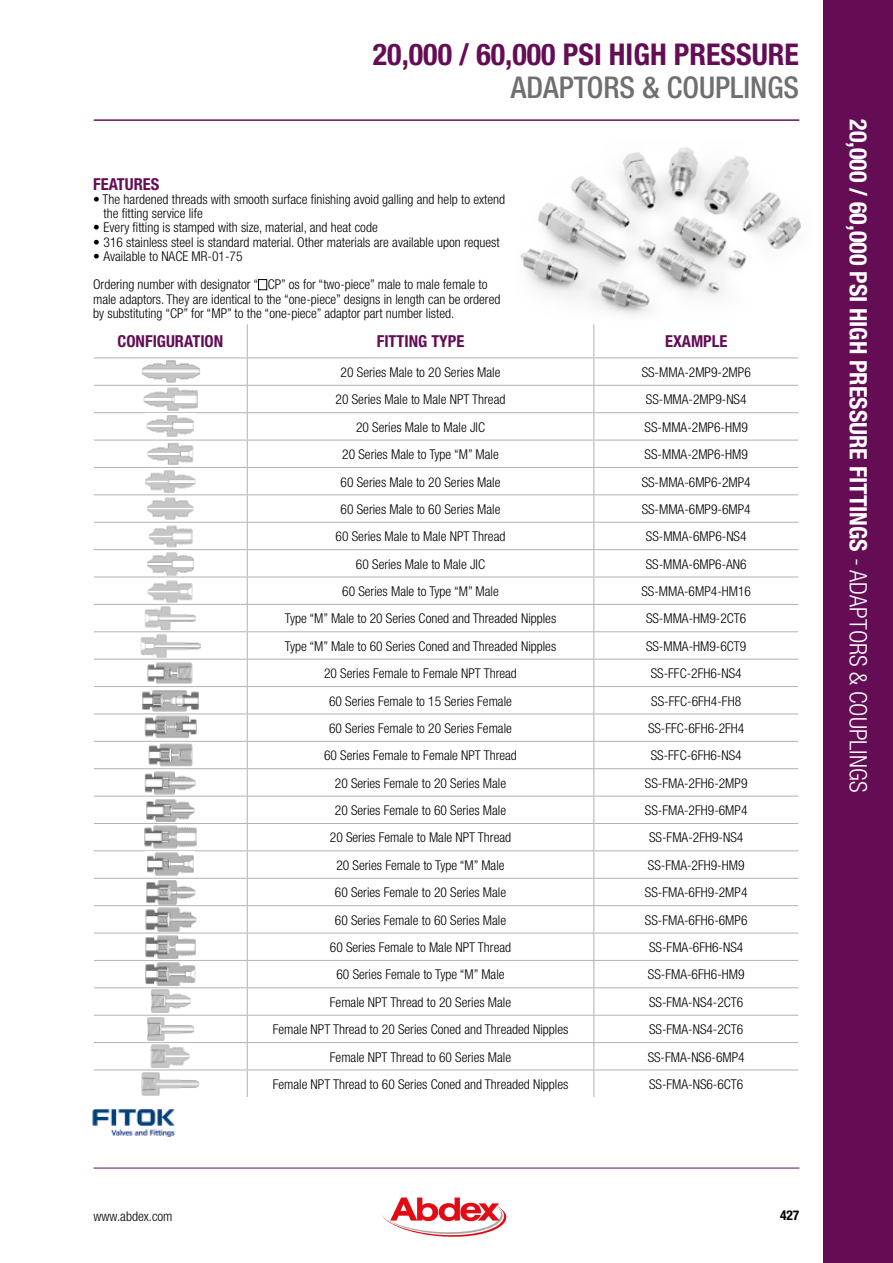
<style>
.page{position:relative;width:893px;height:1263px;background:#fff}
.page>*{position:absolute;margin:0;border:0;box-sizing:border-box;transform-origin:0 0}
.t1{font:700 condensed 30px "Helvetica Neue";color:#640d55}
.t2{font:500 condensed 30px "Helvetica Neue";color:#706f6f}
.t3{font:700 condensed 24px "Helvetica Neue";color:#fff}
.t4{font:700 condensed 16.5px "Helvetica Neue";color:#640d55}
.t5{font:300 condensed 13.5px/14.2px "Helvetica Neue";color:#000}
.t6{font:700 condensed 13.5px "Helvetica Neue";color:#000}
.s1{font-weight:300}
</style>
<div class="page">
<div style="left:823px;top:0;width:70px;height:1263px;background:#640d55"></div>
<hr style="left:94px;top:1168px;width:705px;height:1px;background:#640d55">
<svg style="left:381px;top:1190px;width:125px;height:47px"></svg>
<img style="left:520px;top:147px;width:281px;height:168px">
<svg style="left:94px;top:324px;width:705px;height:773px"></svg>
<img style="left:140px;top:359px;width:61px;height:25px">
<img style="left:142px;top:387px;width:57px;height:24px">
<img style="left:145px;top:414px;width:50px;height:24px">
<img style="left:146px;top:442px;width:49px;height:24px">
<img style="left:144px;top:469px;width:52px;height:24px">
<img style="left:146px;top:496px;width:49px;height:24px">
<img style="left:148px;top:525px;width:45px;height:23px">
<img style="left:146px;top:552px;width:49px;height:24px">
<img style="left:147px;top:579px;width:46px;height:24px">
<img style="left:143px;top:606px;width:54px;height:24px">
<img style="left:139px;top:633px;width:63px;height:24px">
<img style="left:148px;top:742px;width:45px;height:25px">
<img style="left:144px;top:771px;width:52px;height:23px">
<img style="left:145px;top:798px;width:50px;height:24px">
<img style="left:143px;top:825px;width:54px;height:23px">
<img style="left:146px;top:852px;width:49px;height:24px">
<img style="left:144px;top:880px;width:52px;height:24px">
<img style="left:144px;top:907px;width:52px;height:25px">
<img style="left:144px;top:934px;width:53px;height:25px">
<img style="left:145px;top:962px;width:50px;height:24px">
<img style="left:146px;top:661px;width:48px;height:24px">
<img style="left:143px;top:715px;width:54px;height:24px">
<img style="left:150px;top:989px;width:41px;height:24px">
<img style="left:146px;top:1017px;width:49px;height:23px">
<img style="left:150px;top:1044px;width:40px;height:24px">
<img style="left:141px;top:1071px;width:59px;height:26px">
<div style="left:258px;top:279px;width:9px;height:11px;border:1px solid #000"></div>
<img style="left:141px;top:689px;width:59px;height:23px">
<hr style="left:94px;top:120px;width:705px;height:1px;background:#640d55">
<img style="left:92px;top:1109px;width:83px;height:28px">
<h1 class="t1" style="left:373px;top:37px;width:428px">20,000 / 60,000 PSI HIGH PRESSURE</h1>
<h1 class="t2" style="left:511px;top:70px;width:290px">ADAPTORS &amp; COUPLINGS</h1>
<p class="t4" style="left:93px;top:174px;width:68px">FEATURES</p>
<p class="t5" style="left:104px;top:192px;width:403px;text-indent:-11px">• The hardened threads with smooth surface finishing avoid galling and help to extend the fitting service life</p>
<p class="t5" style="left:93px;top:220px;width:286px">• Every fitting is stamped with size, material, and heat code</p>
<p class="t5" style="left:93px;top:235px;width:408px">• 316 stainless steel is standard material. Other materials are available upon request</p>
<p class="t5" style="left:93px;top:242px;width:396px;line-height:28.5px">• Available to NACE MR-01-75<br>Ordering number with designator “ CP” os for “two-piece” male to male female to</p>
<p class="t5" style="left:93px;top:292px;width:409px">male adaptors. They are identical to the “one-piece” designs in length can be ordered by substituting “CP” for “MP” to the “one-piece” adaptor part number listed.</p>
<p class="t4" style="left:118px;top:331px;width:107px">CONFIGURATION</p>
<p class="t4" style="left:377px;top:331px;width:88px">FITTING TYPE</p>
<p class="t4" style="left:665px;top:331px;width:63px">EXAMPLE</p>
<p class="t5" style="left:341px;top:365px;width:161px">20 Series Male to 20 Series Male</p>
<p class="t5" style="left:642px;top:365px;width:111px">SS-MMA-2MP9-2MP6</p>
<p class="t5" style="left:336px;top:392px;width:171px">20 Series Male to Male NPT Thread</p>
<p class="t5" style="left:646px;top:392px;width:102px">SS-MMA-2MP9-NS4</p>
<p class="t5" style="left:356px;top:420px;width:131px">20 Series Male to Male JIC</p>
<p class="t5" style="left:645px;top:420px;width:105px">SS-MMA-2MP6-HM9</p>
<p class="t5" style="left:342px;top:447px;width:158px">20 Series Male to Type “M” Male</p>
<p class="t5" style="left:645px;top:447px;width:105px">SS-MMA-2MP6-HM9</p>
<p class="t5" style="left:341px;top:474px;width:161px">60 Series Male to 20 Series Male</p>
<p class="t5" style="left:642px;top:474px;width:111px">SS-MMA-6MP6-2MP4</p>
<p class="t5" style="left:341px;top:502px;width:161px">60 Series Male to 60 Series Male</p>
<p class="t5" style="left:642px;top:502px;width:111px">SS-MMA-6MP9-6MP4</p>
<p class="t5" style="left:336px;top:529px;width:171px">60 Series Male to Male NPT Thread</p>
<p class="t5" style="left:646px;top:529px;width:102px">SS-MMA-6MP6-NS4</p>
<p class="t5" style="left:356px;top:557px;width:131px">60 Series Male to Male JIC</p>
<p class="t5" style="left:646px;top:557px;width:102px">SS-MMA-6MP6-AN6</p>
<p class="t5" style="left:342px;top:584px;width:158px">60 Series Male to Type “M” Male</p>
<p class="t5" style="left:641px;top:584px;width:111px">SS-MMA-6MP4-HM16</p>
<p class="t5" style="left:285px;top:611px;width:273px">Type “M” Male to 20 Series Coned and Threaded Nipples</p>
<p class="t5" style="left:646px;top:611px;width:102px">SS-MMA-HM9-2CT6</p>
<p class="t5" style="left:285px;top:639px;width:273px">Type “M” Male to 60 Series Coned and Threaded Nipples</p>
<p class="t5" style="left:646px;top:639px;width:102px">SS-MMA-HM9-6CT9</p>
<p class="t5" style="left:324px;top:666px;width:194px">20 Series Female to Female NPT Thread</p>
<p class="t5" style="left:651px;top:666px;width:92px">SS-FFC-2FH6-NS4</p>
<p class="t5" style="left:329px;top:693px;width:184px">60 Series Female to 15 Series Female</p>
<p class="t5" style="left:651px;top:693px;width:91px">SS-FFC-6FH4-FH8</p>
<p class="t5" style="left:329px;top:721px;width:184px">60 Series Female to 20 Series Female</p>
<p class="t5" style="left:648px;top:721px;width:98px">SS-FFC-6FH6-2FH4</p>
<p class="t5" style="left:324px;top:748px;width:194px">60 Series Female to Female NPT Thread</p>
<p class="t5" style="left:651px;top:748px;width:92px">SS-FFC-6FH6-NS4</p>
<p class="t5" style="left:335px;top:776px;width:173px">20 Series Female to 20 Series Male</p>
<p class="t5" style="left:645px;top:776px;width:104px">SS-FMA-2FH6-2MP9</p>
<p class="t5" style="left:335px;top:803px;width:173px">20 Series Female to 60 Series Male</p>
<p class="t5" style="left:645px;top:803px;width:104px">SS-FMA-2FH9-6MP4</p>
<p class="t5" style="left:330px;top:830px;width:183px">20 Series Female to Male NPT Thread</p>
<p class="t5" style="left:649px;top:830px;width:96px">SS-FMA-2FH9-NS4</p>
<p class="t5" style="left:336px;top:858px;width:170px">20 Series Female to Type “M” Male</p>
<p class="t5" style="left:648px;top:858px;width:98px">SS-FMA-2FH9-HM9</p>
<p class="t5" style="left:335px;top:885px;width:173px">60 Series Female to 20 Series Male</p>
<p class="t5" style="left:645px;top:885px;width:104px">SS-FMA-6FH9-2MP4</p>
<p class="t5" style="left:335px;top:913px;width:173px">60 Series Female to 60 Series Male</p>
<p class="t5" style="left:645px;top:913px;width:104px">SS-FMA-6FH6-6MP6</p>
<p class="t5" style="left:330px;top:940px;width:183px">60 Series Female to Male NPT Thread</p>
<p class="t5" style="left:649px;top:940px;width:96px">SS-FMA-6FH6-NS4</p>
<p class="t5" style="left:336px;top:967px;width:170px">60 Series Female to Type “M” Male</p>
<p class="t5" style="left:648px;top:967px;width:98px">SS-FMA-6FH6-HM9</p>
<p class="t5" style="left:330px;top:995px;width:183px">Female NPT Thread to 20 Series Male</p>
<p class="t5" style="left:649px;top:995px;width:96px">SS-FMA-NS4-2CT6</p>
<p class="t5" style="left:273px;top:1022px;width:297px">Female NPT Thread to 20 Series Coned and Threaded Nipples</p>
<p class="t5" style="left:649px;top:1022px;width:96px">SS-FMA-NS4-2CT6</p>
<p class="t5" style="left:330px;top:1049px;width:183px">Female NPT Thread to 60 Series Male</p>
<p class="t5" style="left:648px;top:1049px;width:99px">SS-FMA-NS6-6MP4</p>
<p class="t5" style="left:273px;top:1077px;width:297px">Female NPT Thread to 60 Series Coned and Threaded Nipples</p>
<p class="t5" style="left:649px;top:1077px;width:96px">SS-FMA-NS6-6CT6</p>
<h2 class="t3" style="left:873px;top:119px;width:674px;rotate:90deg">20,000 / 60,000 PSI HIGH PRESSURE FITTINGS <span class="s1">- adaptors &amp; couplings</span></h2>
<p class="t5" style="left:94px;top:1208px;width:81px">www.abdex.com</p>
<p class="t6" style="left:780px;top:1207px;width:21px">427</p>
</div>
